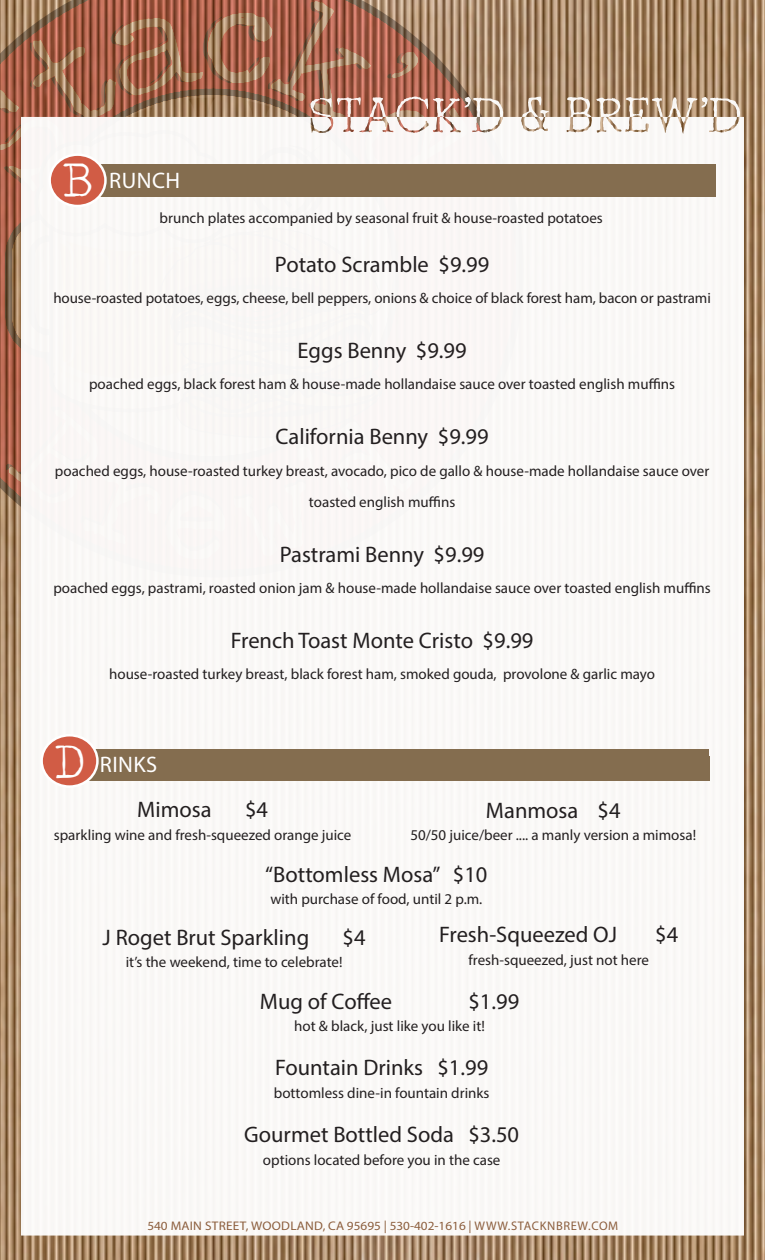
<style>
.page{position:relative;width:765px;height:1260px;background:#fff}
.page>*{position:absolute;margin:0;border:0;box-sizing:border-box;transform-origin:0 0}
.SANDWICH_TITLES{font:50px "Traveling Typewriter";color:#fff}
.SANDWICH_TITLES-2{font:22.5px "Myriad Pro";color:#231f20}
.BROWN_BAR_TITLES{font:22.5px "Myriad Pro";letter-spacing:.02em;color:#fff}
.SANDWICH_TITLES-3{font:15px/31.2px "Myriad Pro";color:#231f20;text-align:center}
.SANDWICH_TITLES-4{font:12.5px "Myriad Pro";letter-spacing:.02em;color:#8c5e3d;scale:1.06 1}
</style>
<div class="page">
<img style="left:0;top:0;width:765px;height:1260px">
<svg style="left:0;top:0;width:473px;height:561px;background:#a26951"></svg>
<div style="left:21px;top:96px;width:723px;height:1140px;background:#faf8f6"></div>
<div style="left:100px;top:165px;width:615px;height:7px;background:#846d4f"></div>
<div style="left:100px;top:172px;width:615px;height:24px;background:#846d4f"></div>
<div style="left:94px;top:749px;width:615px;height:7px;background:#846d4f"></div>
<div style="left:89px;top:756px;width:620px;height:24px;background:#846d4f"></div>
<div style="left:42px;top:735px;width:55px;height:52px;background:#d15c45;border-radius:50%"></div>
<div style="left:40px;top:734px;width:59px;height:54px;border:2px solid #fff;border-radius:50%"></div>
<div style="left:50px;top:155px;width:55px;height:51px;background:#d15c45;border-radius:50%"></div>
<div style="left:48px;top:153px;width:59px;height:54px;border:2px solid #fff;border-radius:50%"></div>
<p class="SANDWICH_TITLES" style="left:63px;top:147px;width:32px">B</p>
<p class="BROWN_BAR_TITLES" style="left:109px;top:167px;width:72px">RUNCH</p>
<p class="SANDWICH_TITLES-3" style="left:160px;top:202px;width:445px">brunch plates accompanied by seasonal fruit &amp; house-roasted potatoes</p>
<p class="SANDWICH_TITLES-2" style="left:275px;top:250px;width:216px">Potato Scramble $9.99</p>
<p class="SANDWICH_TITLES-3" style="left:53px;top:282px;width:659px">house-roasted potatoes, eggs, cheese, bell peppers, onions &amp; choice of black forest ham, bacon or pastrami</p>
<p class="SANDWICH_TITLES-2" style="left:298px;top:337px;width:170px">Eggs Benny $9.99</p>
<p class="SANDWICH_TITLES-3" style="left:89px;top:368px;width:588px">poached eggs, black forest ham &amp; house-made hollandaise sauce over toasted english muffins</p>
<p class="SANDWICH_TITLES-2" style="left:276px;top:423px;width:214px">California Benny $9.99</p>
<p class="SANDWICH_TITLES-3" style="left:55px;top:455px;width:656px">poached eggs, house-roasted turkey breast, avocado, pico de gallo &amp; house-made hollandaise sauce over toasted english muffins</p>
<p class="SANDWICH_TITLES-2" style="left:280px;top:540px;width:206px">Pastrami Benny $9.99</p>
<p class="SANDWICH_TITLES-3" style="left:53px;top:572px;width:659px">poached eggs, pastrami, roasted onion jam &amp; house-made hollandaise sauce over toasted english muffins</p>
<p class="SANDWICH_TITLES-2" style="left:231px;top:627px;width:304px">French Toast Monte Cristo $9.99</p>
<p class="SANDWICH_TITLES-3" style="left:109px;top:658px;width:548px">house-roasted turkey breast, black forest ham, smoked gouda, provolone &amp; garlic mayo</p>
<p class="SANDWICH_TITLES" style="left:55px;top:728px;width:32px">D</p>
<p class="BROWN_BAR_TITLES" style="left:100px;top:751px;width:59px">RINKS</p>
<p class="SANDWICH_TITLES-2" style="left:137px;top:796px;width:76px">Mimosa</p>
<p class="SANDWICH_TITLES-2" style="left:245px;top:796px;width:25px">$4</p>
<p class="SANDWICH_TITLES-3" style="left:54px;top:819px;width:299px">sparkling wine and fresh-squeezed orange juice</p>
<p class="SANDWICH_TITLES-2" style="left:486px;top:796px;width:136px">Manmosa $4</p>
<p class="SANDWICH_TITLES-3" style="left:410px;top:819px;width:287px">50/50 juice/beer .... a manly version a mimosa!</p>
<p class="SANDWICH_TITLES-2" style="left:265px;top:860px;width:224px">“Bottomless Mosa” $10</p>
<p class="SANDWICH_TITLES-3" style="left:270px;top:883px;width:214px">with purchase of food, until 2 p.m.</p>
<p class="SANDWICH_TITLES-2" style="left:103px;top:923px;width:208px">J Roget Brut Sparkling</p>
<p class="SANDWICH_TITLES-2" style="left:343px;top:923px;width:25px">$4</p>
<p class="SANDWICH_TITLES-3" style="left:126px;top:946px;width:218px">it’s the weekend, time to celebrate!</p>
<p class="SANDWICH_TITLES-2" style="left:439px;top:921px;width:179px">Fresh-Squeezed OJ</p>
<p class="SANDWICH_TITLES-2" style="left:655px;top:921px;width:25px">$4</p>
<p class="SANDWICH_TITLES-3" style="left:469px;top:944px;width:182px">fresh-squeezed, just not here</p>
<p class="SANDWICH_TITLES-2" style="left:260px;top:987px;width:134px">Mug of Coffee</p>
<p class="SANDWICH_TITLES-2" style="left:468px;top:987px;width:52px">$1.99</p>
<p class="SANDWICH_TITLES-3" style="left:294px;top:1010px;width:192px">hot &amp; black, just like you like it!</p>
<p class="SANDWICH_TITLES-2" style="left:275px;top:1054px;width:215px">Fountain Drinks $1.99</p>
<p class="SANDWICH_TITLES-3" style="left:274px;top:1077px;width:217px">bottomless dine-in fountain drinks</p>
<p class="SANDWICH_TITLES-2" style="left:244px;top:1121px;width:276px">Gourmet Bottled Soda $3.50</p>
<p class="SANDWICH_TITLES-3" style="left:263px;top:1144px;width:239px">options located before you in the case</p>
<p class="SANDWICH_TITLES-4" style="left:147px;top:1218px;width:446px">540 MAIN STREET, WOODLAND, CA 95695 | 530-402-1616 | WWW.STACKNBREW.COM</p>
</div>
